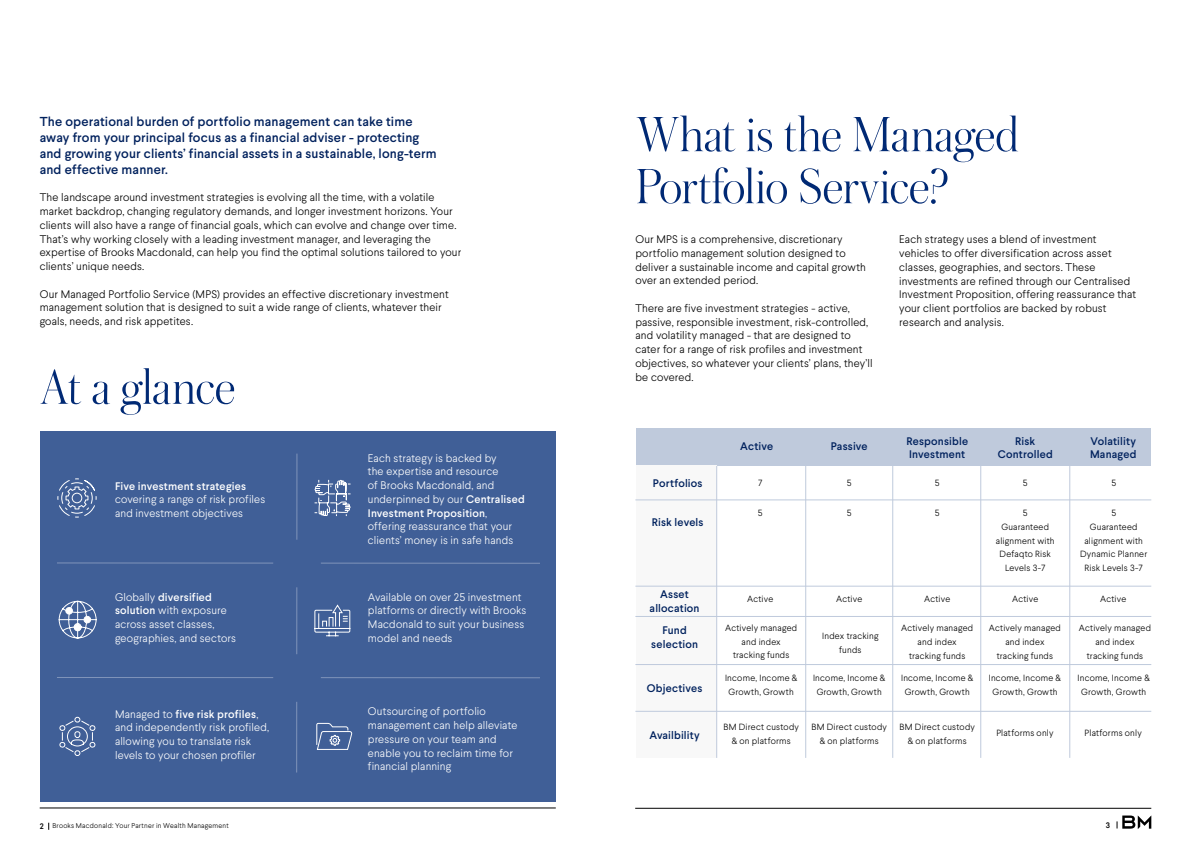
<style>
.page{position:relative;width:1191px;height:842px;background:#fff}
.page>*{position:absolute;margin:0;border:0;box-sizing:border-box;transform-origin:0 0}
.t1{font:300 52px/52px "Austin Trial";letter-spacing:-.01em;color:#002974}
.t2{font:500 13px/16px "Larsseit";letter-spacing:.01em;color:#00215d}
.t3{font:300 11px/13.8px "Larsseit";letter-spacing:.01em;color:#000}
.t4{font:300 11px/13.8px "Larsseit";letter-spacing:.01em;color:#fff}
.t5{font:500 11px/13.8px "Larsseit";letter-spacing:.015em;color:#00215d;text-align:center}
.t6{font:500 11px "Larsseit";letter-spacing:.015em;color:#fff}
.t7{font:300 9px/13.8px "Larsseit";letter-spacing:.02em;color:#000;text-align:center}
.t8{font:500 8px "Larsseit";color:#000}
.t9{font:300 7px "Larsseit";letter-spacing:.03em;color:#000}
.s1{font-weight:500}
.s2{font-weight:500;font-size:8px}
</style>
<div class="page">
<hr style="left:40px;top:808px;width:516px;height:1px;background:#000">
<hr style="left:635px;top:808px;width:516px;height:1px;background:#000">
<svg style="left:1116px;top:815px;width:35px;height:14px"></svg>
<div style="left:636px;top:428px;width:514px;height:38px;background:#bfcadc"></div>
<div style="left:636px;top:466px;width:80px;height:292px;background:#f8f8f8"></div>
<hr style="left:635px;top:499px;width:516px;height:1px;background:#bfcadc">
<hr style="left:716px;top:466px;width:1px;height:292px;background:#bfcadc">
<hr style="left:805px;top:466px;width:1px;height:292px;background:#bfcadc">
<hr style="left:892px;top:466px;width:1px;height:292px;background:#bfcadc">
<hr style="left:980px;top:466px;width:1px;height:292px;background:#bfcadc">
<hr style="left:1069px;top:466px;width:1px;height:292px;background:#bfcadc">
<hr style="left:635px;top:586px;width:516px;height:1px;background:#bfcadc">
<hr style="left:635px;top:616px;width:516px;height:1px;background:#bfcadc">
<hr style="left:635px;top:664px;width:516px;height:1px;background:#bfcadc">
<hr style="left:635px;top:711px;width:516px;height:1px;background:#bfcadc">
<div style="left:40px;top:431px;width:515px;height:370px;background:#405f97"></div>
<hr style="left:296px;top:454px;width:1px;height:318px;background:#8094ba">
<hr style="left:57px;top:563px;width:483px;height:1px;background:#8094ba">
<hr style="left:57px;top:677px;width:483px;height:1px;background:#8094ba">
<div style="left:273px;top:540px;width:48px;height:47px;background:#405f97;border-radius:50%"></div>
<div style="left:273px;top:654px;width:48px;height:48px;background:#405f97;border-radius:50%"></div>
<svg style="left:58px;top:600px;width:39px;height:39px"></svg>
<svg style="left:314px;top:479px;width:37px;height:37px"></svg>
<svg style="left:57px;top:478px;width:40px;height:40px"></svg>
<svg style="left:316px;top:722px;width:37px;height:28px"></svg>
<svg style="left:314px;top:604px;width:37px;height:33px"></svg>
<svg style="left:59px;top:716px;width:37px;height:40px"></svg>
<p class="t2" style="left:40px;top:113px;width:398px">The operational burden of portfolio management can take time away from your principal focus as a financial adviser - protecting and growing your clients’ financial assets in a sustainable, long-term and effective manner.</p>
<p class="t3" style="left:40px;top:190px;width:423px">The landscape around investment strategies is evolving all the time, with a volatile market backdrop, changing regulatory demands, and longer investment horizons. Your clients will also have a range of financial goals, which can evolve and change over time.<br>That’s why working closely with a leading investment manager, and leveraging the expertise of Brooks Macdonald, can help you find the optimal solutions tailored to your clients’ unique needs.</p>
<p class="t3" style="left:40px;top:287px;width:410px">Our Managed Portfolio Service (MPS) provides an effective discretionary investment management solution that is designed to suit a wide range of clients, whatever their goals, needs, and risk appetites.</p>
<h1 class="t1" style="left:40px;top:366px;width:197px">At a glance</h1>
<p class="t6" style="left:115px;top:479px;width:133px">Five investment strategies</p>
<p class="t4" style="left:115px;top:492px;width:152px">covering a range of risk profiles and investment objectives</p>
<p class="t4" style="left:368px;top:451px;width:158px">Each strategy is backed by<br>the expertise and resource<br>of Brooks Macdonald, and underpinned by our <span class="s1">Centralised<br>Investment Proposition</span>, offering reassurance that your clients’ money is in safe hands</p>
<p class="t4" style="left:115px;top:590px;width:123px">Globally <span class="s1">diversified solution</span> with exposure across asset classes, geographies, and sectors</p>
<p class="t4" style="left:368px;top:590px;width:160px">Available on over 25 investment platforms or directly with Brooks<br>Macdonald to suit your business model and needs</p>
<p class="t4" style="left:115px;top:707px;width:156px">Managed to <span class="s1">five risk profiles</span>, and independently risk profiled, allowing you to translate risk levels to your chosen profiler</p>
<p class="t4" style="left:368px;top:705px;width:151px">Outsourcing of portfolio management can help alleviate pressure on your team and enable you to reclaim time for financial planning</p>
<h1 class="t1" style="left:635px;top:113px;width:385px">What is the Managed<br>Portfolio Service?</h1>
<p class="t3" style="left:635px;top:232px;width:232px">Our MPS is a comprehensive, discretionary portfolio management solution designed to deliver a sustainable income and capital growth over an extended period.</p>
<p class="t3" style="left:635px;top:301px;width:239px">There are five investment strategies - active, passive, responsible investment, risk-controlled, and volatility managed - that are designed to cater for a range of risk profiles and investment objectives, so whatever your clients’ plans, they’ll be covered.</p>
<p class="t3" style="left:899px;top:232px;width:238px">Each strategy uses a blend of investment vehicles to offer diversification across asset classes, geographies, and sectors. These investments are refined through our Centralised Investment Proposition, offering reassurance that your client portfolios are backed by robust research and analysis.</p>
<p class="t5" style="left:740px;top:439px;width:34px">Active</p>
<p class="t5" style="left:653px;top:476px;width:51px">Portfolios</p>
<p class="t7" style="left:758px;top:476px;width:6px">7</p>
<p class="t7" style="left:758px;top:506px;width:6px">5</p>
<p class="t5" style="left:652px;top:515px;width:53px">Risk levels</p>
<p class="t5" style="left:830px;top:439px;width:38px">Passive</p>
<p class="t5" style="left:906px;top:434px;width:63px;text-align:left">Responsible<br>Investment</p>
<p class="t5" style="left:997px;top:434px;width:56px">Risk<br>Controlled</p>
<p class="t5" style="left:1090px;top:434px;width:48px;text-align:left">Volatility<br>Managed</p>
<p class="t7" style="left:847px;top:476px;width:6px">5</p>
<p class="t7" style="left:847px;top:506px;width:6px">5</p>
<p class="t7" style="left:935px;top:476px;width:6px">5</p>
<p class="t7" style="left:935px;top:506px;width:6px">5</p>
<p class="t7" style="left:1023px;top:476px;width:6px">5</p>
<p class="t7" style="left:996px;top:506px;width:60px">5<br>Guaranteed alignment with<br>Defaqto Risk<br>Levels 3-7</p>
<p class="t7" style="left:1111px;top:476px;width:6px">5</p>
<p class="t7" style="left:1080px;top:506px;width:69px">5<br>Guaranteed alignment with<br>Dynamic Planner<br>Risk Levels 3-7</p>
<p class="t5" style="left:649px;top:587px;width:51px">Asset allocation</p>
<p class="t5" style="left:651px;top:623px;width:48px">Fund selection</p>
<p class="t5" style="left:647px;top:681px;width:57px">Objectives</p>
<p class="t5" style="left:649px;top:728px;width:52px">Availbility</p>
<p class="t7" style="left:747px;top:592px;width:28px">Active</p>
<p class="t7" style="left:725px;top:621px;width:74px">Actively managed and index tracking funds</p>
<p class="t7" style="left:725px;top:671px;width:74px">Income, Income &amp;<br>Growth, Growth</p>
<p class="t7" style="left:723px;top:720px;width:77px">BM Direct custody &amp; on platforms</p>
<p class="t7" style="left:811px;top:720px;width:77px">BM Direct custody &amp; on platforms</p>
<p class="t7" style="left:899px;top:720px;width:77px">BM Direct custody &amp; on platforms</p>
<p class="t7" style="left:996px;top:726px;width:59px">Platforms only</p>
<p class="t7" style="left:1084px;top:726px;width:59px">Platforms only</p>
<p class="t7" style="left:836px;top:592px;width:28px">Active</p>
<p class="t7" style="left:924px;top:592px;width:28px">Active</p>
<p class="t7" style="left:1012px;top:592px;width:28px">Active</p>
<p class="t7" style="left:1100px;top:592px;width:28px">Active</p>
<p class="t7" style="left:822px;top:629px;width:58px">Index tracking funds</p>
<p class="t7" style="left:989px;top:621px;width:74px">Actively managed and index tracking funds</p>
<p class="t7" style="left:1079px;top:621px;width:74px">Actively managed and index tracking funds</p>
<p class="t7" style="left:901px;top:621px;width:74px">Actively managed and index tracking funds</p>
<p class="t7" style="left:813px;top:671px;width:74px">Income, Income &amp;<br>Growth, Growth</p>
<p class="t7" style="left:901px;top:671px;width:74px">Income, Income &amp;<br>Growth, Growth</p>
<p class="t7" style="left:988px;top:671px;width:74px">Income, Income &amp;<br>Growth, Growth</p>
<p class="t7" style="left:1077px;top:671px;width:74px">Income, Income &amp;<br>Growth, Growth</p>
<p class="t9" style="left:40px;top:822px;width:191px"><span class="s2">2</span> Brooks Macdonald: Your Partner in Wealth Management</p>
<p class="t8" style="left:1106px;top:820px;width:6px">3</p>
</div>
